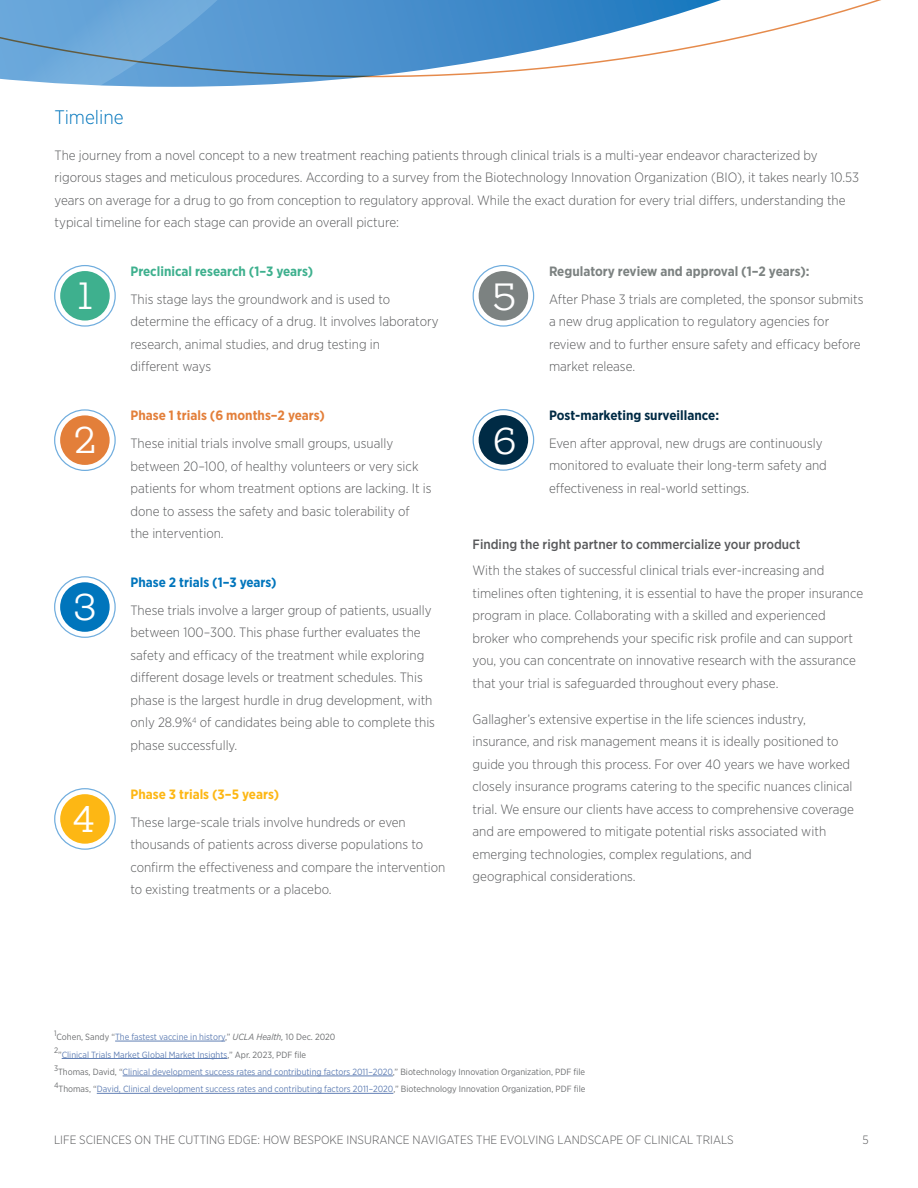
<style>
.page{position:relative;width:918px;height:1188px;background:#fff}
.page>*{position:absolute;margin:0;border:0;box-sizing:border-box;transform-origin:0 0}
.t1{font:300 36.15px "Gallagher Slab";color:#fff}
.t2{font:300 19.5px "Gotham Narrow";color:#0075bc}
.t3{font:300 13.5px/22.5px "Gotham Narrow";color:#58595b}
.t4{font:500 13.5px "Gotham Narrow";color:#58595b}
.t5{font:700 13.5px "Gotham Narrow";color:#7c8281}
.t6{font:700 13.5px "Gotham Narrow";color:#3eb08e}
.t7{font:700 13.5px "Gotham Narrow";color:#e37f3a}
.t8{font:700 13.5px "Gotham Narrow";color:#002b45}
.t9{font:700 13.5px "Gotham Narrow";color:#0075bc}
.t10{font:700 13.5px "Gotham Narrow";color:#fdb714}
.t11{font:300 12px "Gotham Narrow";color:#58595b}
.t12{font:9px "Gotham Narrow";color:#6280b5}
.t13{font:7.8px "Gotham Narrow";color:#6d6f71}
.s1{color:#6d6f71}
.s2{font-style:italic;color:#6d6f71}
</style>
<div class="page">
<svg style="left:0;top:77px;width:347px;height:10px"></svg>
<svg style="left:0;top:0;width:881px;height:77px"></svg>
<hr style="left:115px;top:1041px;width:110px;height:1px;background:#6280b5">
<hr style="left:62px;top:1058px;width:165px;height:1px;background:#6280b5">
<hr style="left:123px;top:1076px;width:270px;height:1px;background:#6280b5">
<hr style="left:97px;top:1093px;width:296px;height:1px;background:#6280b5">
<div style="left:54px;top:265px;width:62px;height:62px;border:1px solid #70adde;border-radius:50%"></div>
<div style="left:60px;top:271px;width:50px;height:50px;background:#3eb08e;border-radius:50%"></div>
<div style="left:54px;top:409px;width:62px;height:62px;border:1px solid #70adde;border-radius:50%"></div>
<div style="left:60px;top:415px;width:50px;height:50px;background:#e37f3a;border-radius:50%"></div>
<div style="left:54px;top:576px;width:62px;height:62px;border:1px solid #70adde;border-radius:50%"></div>
<div style="left:60px;top:582px;width:50px;height:50px;background:#0075bc;border-radius:50%"></div>
<div style="left:473px;top:265px;width:61px;height:62px;border:1px solid #70adde;border-radius:50%"></div>
<div style="left:479px;top:271px;width:49px;height:50px;background:#7c8281;border-radius:50%"></div>
<div style="left:473px;top:409px;width:61px;height:62px;border:1px solid #70adde;border-radius:50%"></div>
<div style="left:479px;top:415px;width:49px;height:50px;background:#002b45;border-radius:50%"></div>
<div style="left:54px;top:788px;width:62px;height:62px;border:1px solid #70adde;border-radius:50%"></div>
<div style="left:60px;top:794px;width:50px;height:50px;background:#fdb714;border-radius:50%"></div>
<h2 class="t2" style="left:55px;top:105px;width:71px">Timeline</h2>
<p class="t3" style="left:55px;top:143px;width:806px">The journey from a novel concept to a new treatment reaching patients through clinical trials is a multi-year endeavor characterized by rigorous stages and meticulous procedures. According to a survey from the Biotechnology Innovation Organization (BIO), it takes nearly 10.53 years on average for a drug to go from conception to regulatory approval. While the exact duration for every trial differs, understanding the typical timeline for each stage can provide an overall picture:</p>
<p class="t6" style="left:130px;top:262px;width:184px">Preclinical research (1–3 years)</p>
<p class="t3" style="left:130px;top:287px;width:310px">This stage lays the groundwork and is used to determine the efficacy of a drug. It involves laboratory research, animal studies, and drug testing in<br>different ways</p>
<p class="t5" style="left:549px;top:262px;width:262px">Regulatory review and approval (1–2 years):</p>
<p class="t3" style="left:549px;top:287px;width:316px">After Phase 3 trials are completed, the sponsor submits a new drug application to regulatory agencies for review and to further ensure safety and efficacy before market release.</p>
<h1 class="t1" style="left:78px;top:273px;width:17px">1</h1>
<h1 class="t1" style="left:493px;top:275px;width:24px">5</h1>
<h1 class="t1" style="left:74px;top:417px;width:23px">2</h1>
<h1 class="t1" style="left:74px;top:584px;width:24px">3</h1>
<h1 class="t1" style="left:73px;top:796px;width:23px">4</h1>
<p class="t7" style="left:130px;top:407px;width:196px">Phase 1 trials (6 months–2 years)</p>
<p class="t3" style="left:130px;top:432px;width:303px">These initial trials involve small groups, usually between 20–100, of healthy volunteers or very sick patients for whom treatment options are lacking. It is done to assess the safety and basic tolerability of the intervention.</p>
<p class="t9" style="left:130px;top:574px;width:148px">Phase 2 trials (1–3 years)</p>
<p class="t3" style="left:130px;top:599px;width:306px">These trials involve a larger group of patients, usually between 100–300. This phase further evaluates the safety and efficacy of the treatment while exploring different dosage levels or treatment schedules. This phase is the largest hurdle in drug development, with only 28.9%<sup>4</sup> of candidates being able to complete this phase successfully.</p>
<p class="t10" style="left:130px;top:785px;width:150px">Phase 3 trials (3–5 years)</p>
<p class="t3" style="left:130px;top:810px;width:317px">These large-scale trials involve hundreds or even thousands of patients across diverse populations to confirm the effectiveness and compare the intervention to existing treatments or a placebo.</p>
<h1 class="t1" style="left:493px;top:419px;width:25px">6</h1>
<p class="t8" style="left:549px;top:406px;width:172px">Post-marketing surveillance:</p>
<p class="t3" style="left:549px;top:431px;width:279px">Even after approval, new drugs are continuously monitored to evaluate their long-term safety and effectiveness in real-world settings.</p>
<p class="t4" style="left:473px;top:536px;width:329px">Finding the right partner to commercialize your product</p>
<p class="t3" style="left:473px;top:559px;width:392px">With the stakes of successful clinical trials ever-increasing and timelines often tightening, it is essential to have the proper insurance program in place. Collaborating with a skilled and experienced broker who comprehends your specific risk profile and can support you, you can concentrate on innovative research with the assurance that your trial is safeguarded throughout every phase.</p>
<p class="t3" style="left:473px;top:707px;width:383px">Gallagher’s extensive expertise in the life sciences industry, insurance, and risk management means it is ideally positioned to guide you through this process. For over 40 years we have worked closely insurance programs catering to the specific nuances clinical trial. We ensure our clients have access to comprehensive coverage and are empowered to mitigate potential risks associated with emerging technologies, complex regulations, and<br>geographical considerations.</p>
<p class="t13" style="left:54px;top:1028px;width:4px">1</p>
<p class="t12" style="left:56px;top:1031px;width:280px"><span class="s1">Cohen, Sandy “</span>The fastest vaccine in history<span class="s1">,”</span> <span class="s2">UCLA Health,</span> <span class="s1">10 Dec. 2020</span></p>
<p class="t13" style="left:54px;top:1046px;width:6px">2</p>
<p class="t12" style="left:58px;top:1049px;width:250px"><span class="s1">”</span>Clinical Trials Market Global Market Insights<span class="s1">,” Apr. 2023, PDF file</span></p>
<p class="t13" style="left:54px;top:1063px;width:6px">3</p>
<p class="t12" style="left:58px;top:1066px;width:528px"><span class="s1">Thomas, David, “</span>Clinical development success rates and contributing factors 2011–2020<span class="s1">,” Biotechnology Innovation Organization, PDF file</span></p>
<p class="t13" style="left:54px;top:1080px;width:6px">4</p>
<p class="t12" style="left:59px;top:1084px;width:528px"><span class="s1">Thomas, “</span>David, Clinical development success rates and contributing factors 2011–2020<span class="s1">,” Biotechnology Innovation Organization, PDF file</span></p>
<p class="t11" style="left:54px;top:1132px;width:681px">LIFE SCIENCES ON THE CUTTING EDGE: HOW BESPOKE INSURANCE NAVIGATES THE EVOLVING LANDSCAPE OF CLINICAL TRIALS</p>
<p class="t11" style="left:862px;top:1132px;width:8px">5</p>
</div>
